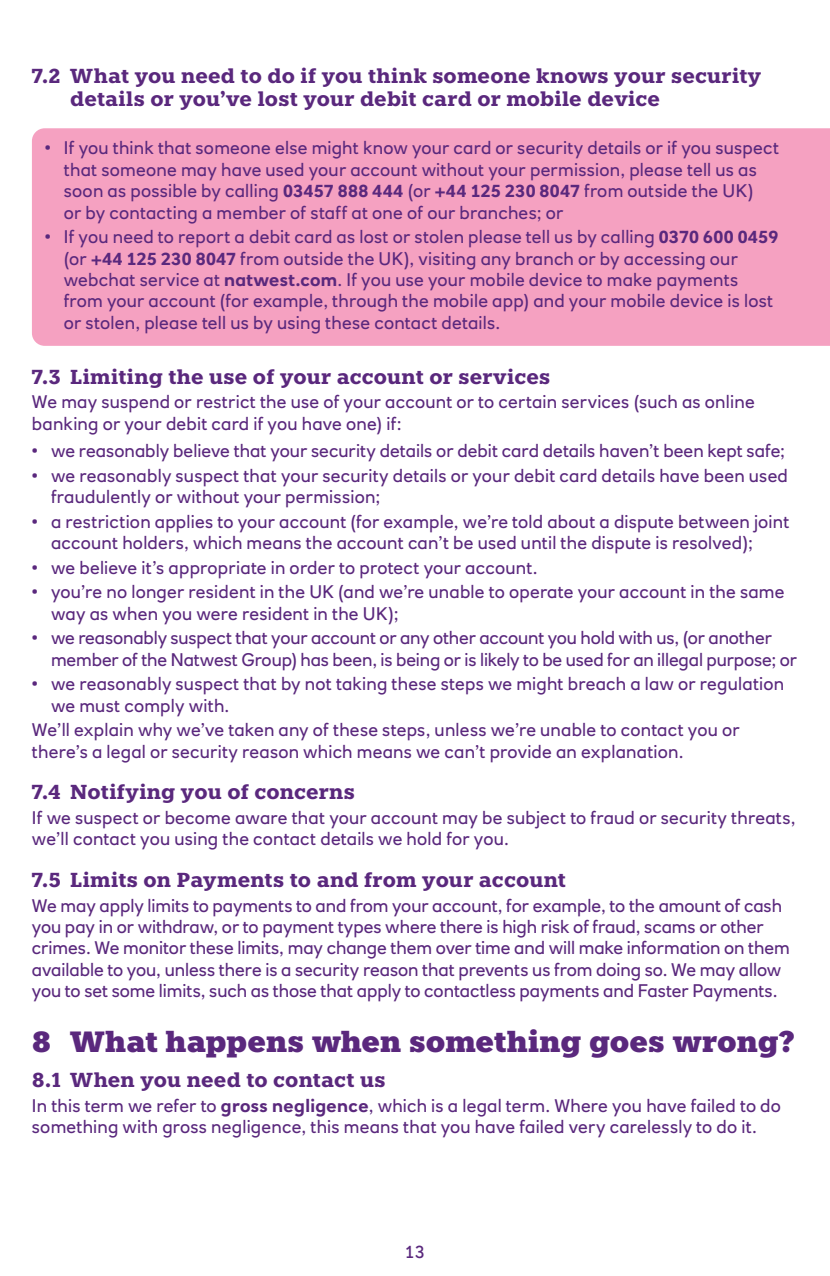
<style>
.page{position:relative;width:830px;height:1276px;background:#fff}
.page>*{position:absolute;margin:0;border:0;box-sizing:border-box;transform-origin:0 0}
.t1{font:900 29.25px "Knile";color:#5a287d}
.t2{font:700 20.25px/22.5px "Knile";letter-spacing:.01em;color:#5a287d}
.t3{font:18px/21.4px "RN House Sans";letter-spacing:.01em;color:#5a287d}
.s1{font-weight:700}
</style>
<div class="page">
<div style="left:32px;top:128px;width:797px;height:218px;background:#f5a1c1"></div>
<p class="t2" style="left:70px;top:65px;width:692px;text-indent:-38px">7.2 What you need to do if you think someone knows your security details or you’ve lost your debit card or mobile device</p>
<p class="t3" style="left:64px;top:137px;width:716px;text-indent:-19px">• If you think that someone else might know your card or security details or if you suspect that someone may have used your account without your permission, please tell us as soon as possible by calling <span class="s1">03457 888 444</span> (or <span class="s1">+44 125 230 8047</span> from outside the UK)<br>or by contacting a member of staff at one of our branches; or</p>
<p class="t3" style="left:64px;top:226px;width:715px;text-indent:-19px">• If you need to report a debit card as lost or stolen please tell us by calling <span class="s1">0370 600 0459 </span>(or <span class="s1">+44 125 230 8047</span> from outside the UK), visiting any branch or by accessing our webchat service at <span class="s1">natwest.com</span>. If you use your mobile device to make payments from your account (for example, through the mobile app) and your mobile device is lost or stolen, please tell us by using these contact details.</p>
<p class="t2" style="left:32px;top:365px;width:519px">7.3 Limiting the use of your account or services</p>
<p class="t3" style="left:32px;top:391px;width:724px">We may suspend or restrict the use of your account or to certain services (such as online banking or your debit card if you have one) if:</p>
<p class="t3" style="left:32px;top:440px;width:754px">• we reasonably believe that your security details or debit card details haven’t been kept safe;</p>
<p class="t3" style="left:51px;top:465px;width:738px;text-indent:-19px">• we reasonably suspect that your security details or your debit card details have been used fraudulently or without your permission;</p>
<p class="t3" style="left:51px;top:511px;width:739px;text-indent:-19px">• a restriction applies to your account (for example, we’re told about a dispute between joint account holders, which means the account can’t be used until the dispute is resolved);</p>
<p class="t3" style="left:32px;top:557px;width:507px">• we believe it’s appropriate in order to protect your account.</p>
<p class="t3" style="left:51px;top:581px;width:734px;text-indent:-19px">• you’re no longer resident in the UK (and we’re unable to operate your account in the same way as when you were resident in the UK);</p>
<p class="t3" style="left:51px;top:627px;width:747px;text-indent:-19px">• we reasonably suspect that your account or any other account you hold with us, (or another member of the Natwest Group) has been, is being or is likely to be used for an illegal purpose; or</p>
<p class="t3" style="left:51px;top:673px;width:734px;text-indent:-19px">• we reasonably suspect that by not taking these steps we might breach a law or regulation we must comply with.</p>
<p class="t3" style="left:32px;top:719px;width:709px">We’ll explain why we’ve taken any of these steps, unless we’re unable to contact you or there’s a legal or security reason which means we can’t provide an explanation.</p>
<p class="t2" style="left:32px;top:781px;width:324px">7.4 Notifying you of concerns</p>
<p class="t3" style="left:32px;top:807px;width:764px">If we suspect or become aware that your account may be subject to fraud or security threats, we’ll contact you using the contact details we hold for you.</p>
<p class="t2" style="left:32px;top:868px;width:535px">7.5 Limits on Payments to and from your account</p>
<p class="t3" style="left:32px;top:894px;width:759px">We may apply limits to payments to and from your account, for example, to the amount of cash you pay in or withdraw, or to payment types where there is high risk of fraud, scams or other crimes. We monitor these limits, may change them over time and will make information on them available to you, unless there is a security reason that prevents us from doing so. We may allow you to set some limits, such as those that apply to contactless payments and Faster Payments.</p>
<h1 class="t1" style="left:32px;top:1023px;width:764px">8 What happens when something goes wrong?</h1>
<p class="t2" style="left:32px;top:1068px;width:355px">8.1 When you need to contact us</p>
<p class="t3" style="left:32px;top:1094px;width:750px">In this term we refer to <span class="s1">gross negligence</span>, which is a legal term. Where you have failed to do something with gross negligence, this means that you have failed very carelessly to do it.</p>
<p class="t3" style="left:405px;top:1240px;width:22px">13</p>
</div>
